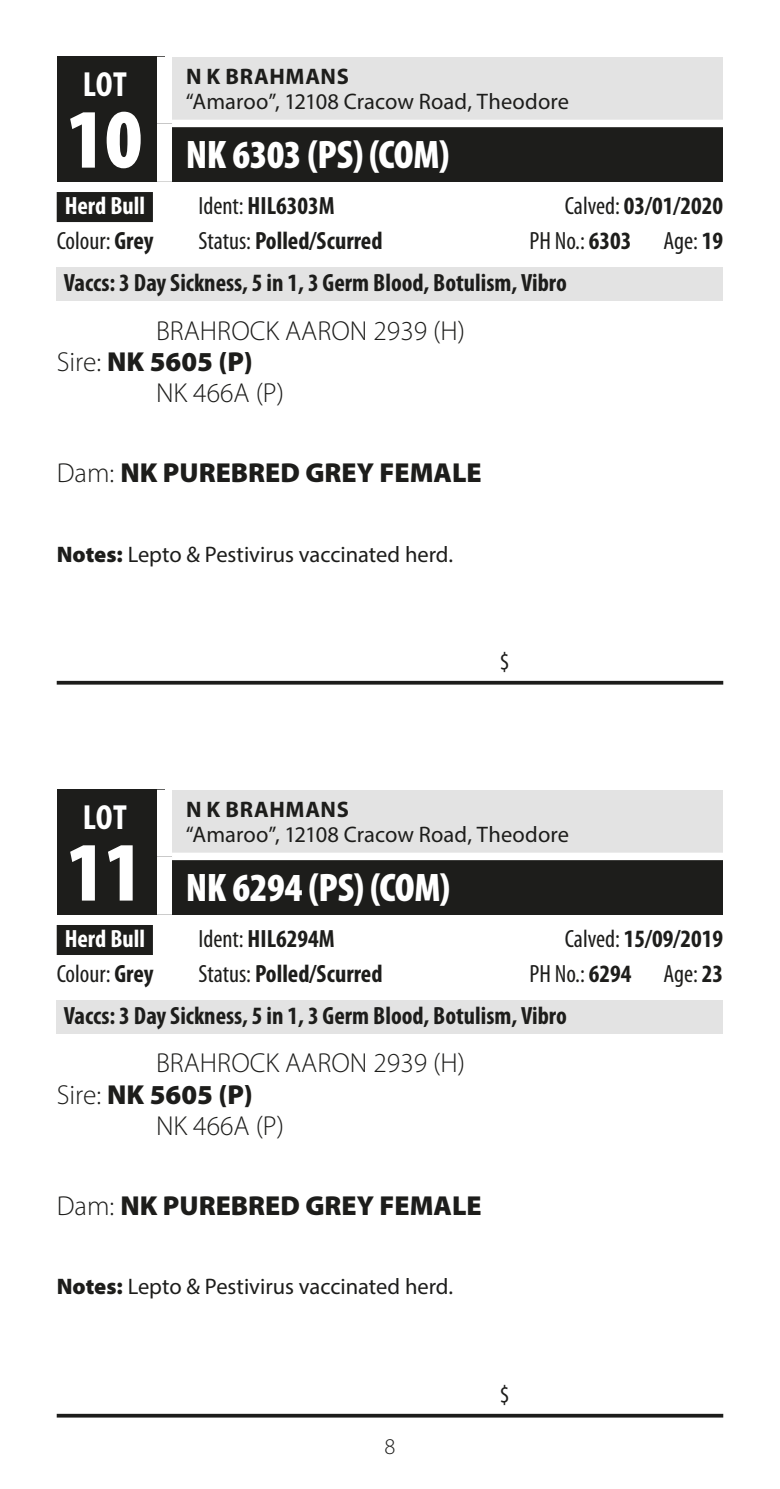
<style>
.page{position:relative;width:780px;height:1489px;background:#fff}
.page>*{position:absolute;margin:0;border:0;box-sizing:border-box;transform-origin:0 0}
.t1{font:900 condensed 85px "Myriad Pro";color:#fff}
.t2{font:900 condensed 40px "Myriad Pro";letter-spacing:-.01em;color:#fff}
.t3{font:700 condensed 35px "Myriad Pro";letter-spacing:.005em;color:#fff}
.t4{font:900 27.5px "Myriad Pro";color:#1d1d1b}
.t5{font:300 27.5px "Myriad Pro";color:#1d1d1b}
.t6{font:700 condensed 25px "Myriad Pro";color:#1d1d1b}
.t7{font:condensed 25px "Myriad Pro";color:#1d1d1b}
.t8{font:700 condensed 25px "Myriad Pro";color:#fff}
.t9{font:22.5px "Myriad Pro";color:#1d1d1b}
.t10{font:700 22.5px "Myriad Pro";letter-spacing:.03em;color:#1d1d1b}
.t11{font:300 22.5px "Myriad Pro";color:#1d1d1b}
.s1{font-weight:400}
.s2{font-weight:700}
.s3{font-weight:300}
.s4{font-weight:900}
</style>
<div class="page">
<div style="left:57px;top:192px;width:96px;height:30px;background:#1d1d1b"></div>
<div style="left:57px;top:267px;width:666px;height:34px;background:#e3e3e3"></div>
<div style="left:57px;top:57px;width:107px;height:125px;background:#1d1d1b"></div>
<div style="left:164px;top:57px;width:559px;height:66px;background:#e3e3e3"></div>
<div style="left:164px;top:123px;width:559px;height:59px;background:#1d1d1b"></div>
<div style="left:157px;top:57px;width:15px;height:66px;background:#fff"></div>
<div style="left:157px;top:123px;width:15px;height:59px;background:#fff"></div>
<div style="left:172px;top:120px;width:551px;height:7px;background:#fff"></div>
<svg style="left:57px;top:680px;width:666px;height:4px;fill:#1d1d1b"></svg>
<div style="left:57px;top:924px;width:96px;height:30px;background:#1d1d1b"></div>
<div style="left:57px;top:999px;width:666px;height:34px;background:#e3e3e3"></div>
<div style="left:57px;top:789px;width:107px;height:125px;background:#1d1d1b"></div>
<div style="left:164px;top:789px;width:559px;height:67px;background:#e3e3e3"></div>
<div style="left:164px;top:856px;width:559px;height:58px;background:#1d1d1b"></div>
<div style="left:157px;top:789px;width:15px;height:67px;background:#fff"></div>
<div style="left:157px;top:856px;width:15px;height:58px;background:#fff"></div>
<div style="left:172px;top:852px;width:551px;height:8px;background:#fff"></div>
<svg style="left:57px;top:1413px;width:666px;height:4px;fill:#1d1d1b"></svg>
<h3 class="t3" style="left:83px;top:62px;width:46px">LOT</h3>
<h1 class="t1" style="left:67px;top:85px;width:77px">10</h1>
<p class="t10" style="left:186px;top:62px;width:164px">N K BRAHMANS</p>
<p class="t9" style="left:186px;top:88px;width:385px">“Amaroo”, 12108 Cracow Road, Theodore</p>
<h2 class="t2" style="left:186px;top:129px;width:265px">NK 6303 (PS) (COM)</h2>
<p class="t8" style="left:65px;top:190px;width:82px">Herd Bull</p>
<p class="t6" style="left:198px;top:190px;width:138px"><span class="s1">Ident:</span> HIL6303M</p>
<p class="t6" style="left:564px;top:190px;width:160px"><span class="s1">Calved:</span> 03/01/2020</p>
<p class="t7" style="left:57px;top:227px;width:98px">Colour: <span class="s2">Grey</span></p>
<p class="t6" style="left:198px;top:225px;width:185px"><span class="s1">Status:</span> Polled/Scurred</p>
<p class="t7" style="left:529px;top:227px;width:103px">PH No.: <span class="s2">6303</span></p>
<p class="t7" style="left:663px;top:227px;width:61px">Age: <span class="s2">19</span></p>
<p class="t6" style="left:64px;top:267px;width:504px">Vaccs: 3 Day Sickness, 5 in 1, 3 Germ Blood, Botulism, Vibro</p>
<p class="t5" style="left:156px;top:314px;width:311px">BRAHROCK AARON 2939 (H)</p>
<p class="t4" style="left:57px;top:343px;width:197px"><span class="s3">Sire:</span> NK 5605 (P)</p>
<p class="t5" style="left:156px;top:376px;width:130px">NK 466A (P)</p>
<p class="t4" style="left:57px;top:454px;width:426px"><span class="s3">Dam:</span> NK PUREBRED GREY FEMALE</p>
<p class="t9" style="left:57px;top:540px;width:398px"><span class="s4">Notes:</span> Lepto &amp; Pestivirus vaccinated herd.</p>
<p class="t7" style="left:500px;top:648px;width:11px">$</p>
<h3 class="t3" style="left:83px;top:795px;width:46px">LOT</h3>
<h1 class="t1" style="left:67px;top:817px;width:77px">11</h1>
<p class="t10" style="left:186px;top:795px;width:164px">N K BRAHMANS</p>
<p class="t9" style="left:186px;top:820px;width:385px">“Amaroo”, 12108 Cracow Road, Theodore</p>
<h2 class="t2" style="left:186px;top:861px;width:266px">NK 6294 (PS) (COM)</h2>
<p class="t8" style="left:65px;top:922px;width:82px">Herd Bull</p>
<p class="t6" style="left:198px;top:922px;width:138px"><span class="s1">Ident:</span> HIL6294M</p>
<p class="t6" style="left:564px;top:922px;width:160px"><span class="s1">Calved:</span> 15/09/2019</p>
<p class="t7" style="left:57px;top:960px;width:98px">Colour: <span class="s2">Grey</span></p>
<p class="t6" style="left:198px;top:957px;width:185px"><span class="s1">Status:</span> Polled/Scurred</p>
<p class="t7" style="left:529px;top:960px;width:103px">PH No.: <span class="s2">6294</span></p>
<p class="t7" style="left:663px;top:960px;width:61px">Age: <span class="s2">23</span></p>
<p class="t6" style="left:64px;top:999px;width:504px">Vaccs: 3 Day Sickness, 5 in 1, 3 Germ Blood, Botulism, Vibro</p>
<p class="t5" style="left:156px;top:1046px;width:311px">BRAHROCK AARON 2939 (H)</p>
<p class="t4" style="left:57px;top:1076px;width:197px"><span class="s3">Sire:</span> NK 5605 (P)</p>
<p class="t5" style="left:156px;top:1109px;width:130px">NK 466A (P)</p>
<p class="t4" style="left:57px;top:1187px;width:426px"><span class="s3">Dam:</span> NK PUREBRED GREY FEMALE</p>
<p class="t9" style="left:57px;top:1272px;width:398px"><span class="s4">Notes:</span> Lepto &amp; Pestivirus vaccinated herd.</p>
<p class="t11" style="left:384px;top:1432px;width:12px">8</p>
<p class="t7" style="left:500px;top:1381px;width:11px">$</p>
</div>
